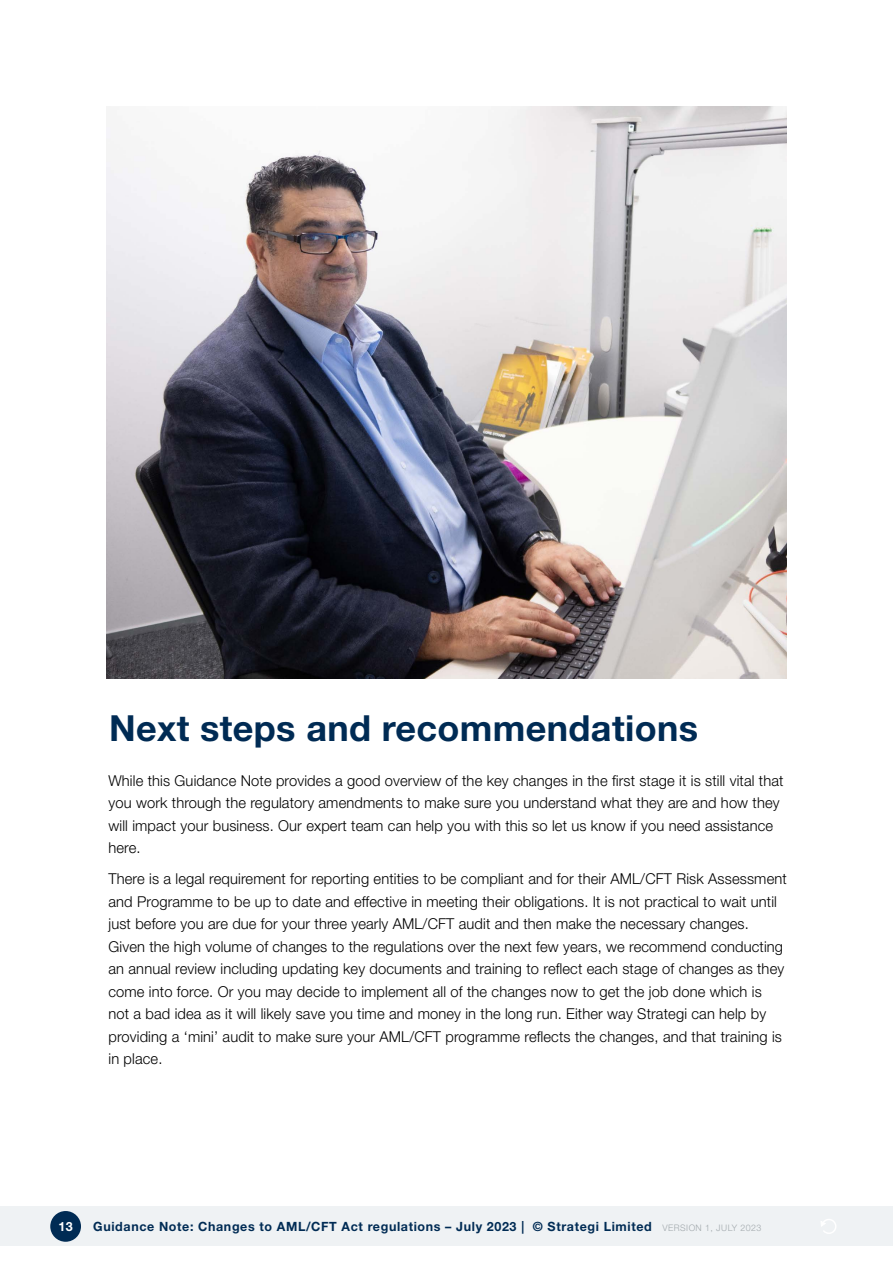
<style>
.page{position:relative;width:893px;height:1263px;background:#fff}
.page>*{position:absolute;margin:0;border:0;box-sizing:border-box;transform-origin:0 0}
.t1{font:700 36px "Helvetica Neue LT Std";letter-spacing:.01em;color:#002b54}
.t2{font:300 15px/22.5px "Helvetica Neue LT Std";letter-spacing:.01em;color:#000}
.t3{font:700 12.75px "Helvetica Neue LT Std";letter-spacing:.05em;color:#002b54}
.t4{font:700 12.75px "Helvetica Neue LT Std";color:#fff}
.s1{font-weight:300;font-size:9px;color:#a2a9ad}
</style>
<div class="page">
<div style="left:0;top:1206px;width:893px;height:40px;background:#eff2f4"></div>
<svg style="left:821px;top:1219px;width:15px;height:15px"></svg>
<div style="left:50px;top:1211px;width:31px;height:31px;background:#002b54;border-radius:50%"></div>
<img style="left:107px;top:106px;width:680px;height:572px">
<h1 class="t1" style="left:109px;top:706px;width:591px">Next steps and recommendations</h1>
<p class="t2" style="left:108px;top:769px;width:677px">While this Guidance Note provides a good overview of the key changes in the first stage it is still vital that you work through the regulatory amendments to make sure you understand what they are and how they will impact your business. Our expert team can help you with this so let us know if you need assistance here.</p>
<p class="t2" style="left:108px;top:867px;width:680px">There is a legal requirement for reporting entities to be compliant and for their AML/CFT Risk Assessment and Programme to be up to date and effective in meeting their obligations. It is not practical to wait until just before you are due for your three yearly AML/CFT audit and then make the necessary changes.<br>Given the high volume of changes to the regulations over the next few years, we recommend conducting an annual review including updating key documents and training to reflect each stage of changes as they come into force. Or you may decide to implement all of the changes now to get the job done which is<br>not a bad idea as it will likely save you time and money in the long run. Either way Strategi can help by providing a ‘mini’ audit to make sure your AML/CFT programme reflects the changes, and that training is in place.</p>
<p class="t4" style="left:58px;top:1218px;width:16px">13</p>
<p class="t3" style="left:93px;top:1218px;width:670px">Guidance Note: Changes to AML/CFT Act regulations – July 2023 | © Strategi Limited <span class="s1">VERSION 1, JULY 2023</span></p>
</div>
